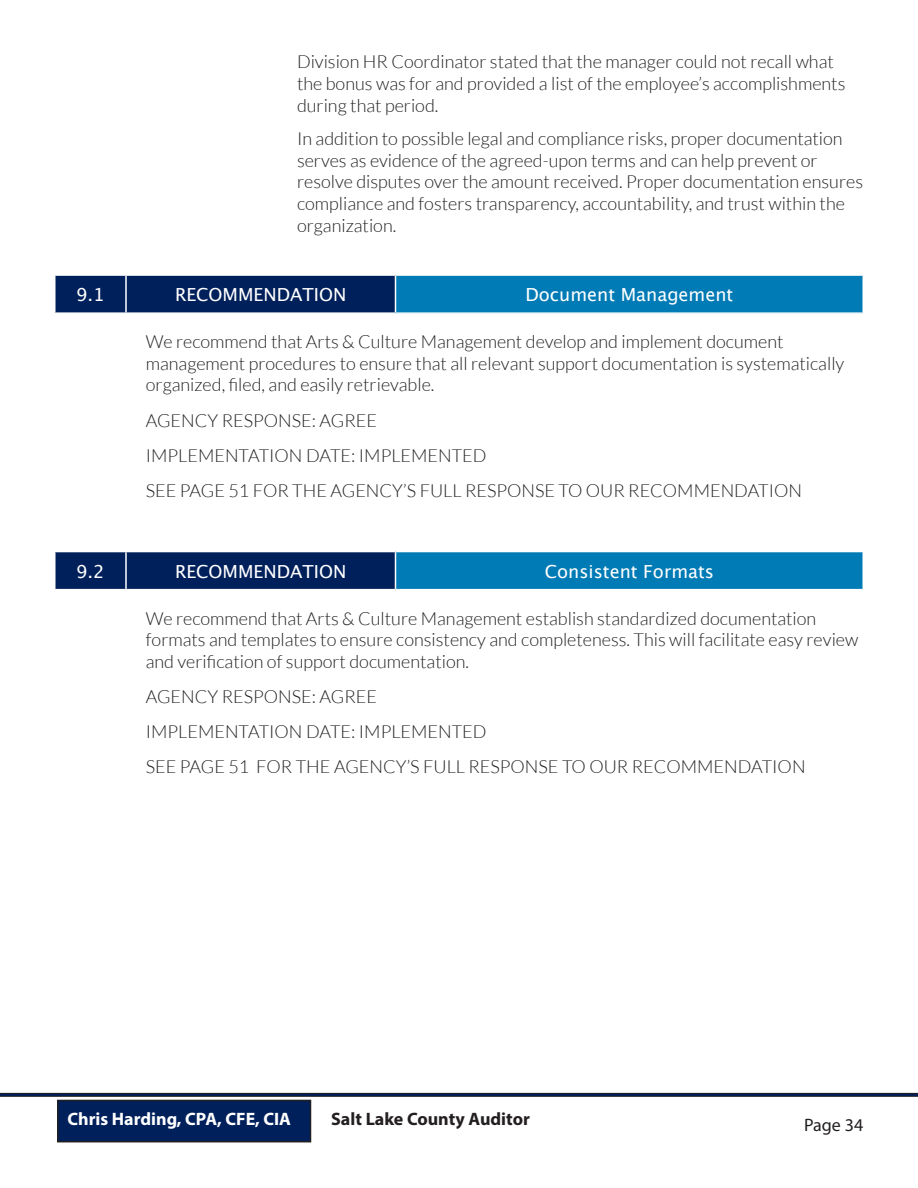
<style>
.page{position:relative;width:918px;height:1188px;background:#fff}
.page>*{position:absolute;margin:0;border:0;box-sizing:border-box;transform-origin:0 0}
.H2__Finding_Title___Pulls_to_TOC{font:300 18px/21.6px "Lato";color:#231f20}
.t1{font:18px "Lucida Grande";color:#fff}
.t2{font:700 18px "Myriad Pro";color:#fff}
.t3{font:700 18px "Myriad Pro";color:#231f20}
.t4{font:18px "Myriad Pro";color:#231f20}
</style>
<div class="page">
<div style="left:58px;top:1100px;width:253px;height:42px;background:#00205b"></div>
<div style="left:57px;top:1100px;width:254px;height:42px;border:2px solid #231f20"></div>
<svg style="left:0;top:1093px;width:918px;height:4px;background:#1a2845"></svg>
<div style="left:56px;top:276px;width:339px;height:36px;background:#00205b"></div>
<div style="left:396px;top:275px;width:467px;height:38px;background:#007bb6"></div>
<hr style="left:125px;top:276px;width:2px;height:36px;background:#fff">
<hr style="left:396px;top:274px;width:468px;height:2px;background:#fff">
<hr style="left:862px;top:276px;width:2px;height:36px;background:#fff">
<hr style="left:396px;top:312px;width:468px;height:2px;background:#fff">
<div style="left:56px;top:552px;width:339px;height:37px;background:#00205b"></div>
<div style="left:396px;top:552px;width:467px;height:38px;background:#007bb6"></div>
<hr style="left:125px;top:552px;width:2px;height:37px;background:#fff">
<hr style="left:862px;top:552px;width:2px;height:37px;background:#fff">
<hr style="left:396px;top:589px;width:468px;height:1px;background:#fff">
<p class="H2__Finding_Title___Pulls_to_TOC" style="left:297px;top:51px;width:550px">Division HR Coordinator stated that the manager could not recall what the bonus was for and provided a list of the employee’s accomplishments during that period.</p>
<p class="H2__Finding_Title___Pulls_to_TOC" style="left:297px;top:128px;width:568px">In addition to possible legal and compliance risks, proper documentation serves as evidence of the agreed-upon terms and can help prevent or resolve disputes over the amount received. Proper documentation ensures compliance and fosters transparency, accountability, and trust within the organization.</p>
<p class="t1" style="left:76px;top:284px;width:30px">9.1</p>
<p class="t1" style="left:175px;top:284px;width:173px">RECOMMENDATION</p>
<p class="t1" style="left:525px;top:284px;width:209px">Document Management</p>
<h2 class="H2__Finding_Title___Pulls_to_TOC" style="left:146px;top:331px;width:700px">We recommend that Arts &amp; Culture Management develop and implement document management procedures to ensure that all relevant support documentation is systematically organized, filed, and easily retrievable.</h2>
<h2 class="H2__Finding_Title___Pulls_to_TOC" style="left:146px;top:409px;width:233px">AGENCY RESPONSE: AGREE</h2>
<h2 class="H2__Finding_Title___Pulls_to_TOC" style="left:146px;top:444px;width:342px">IMPLEMENTATION DATE: IMPLEMENTED</h2>
<h2 class="H2__Finding_Title___Pulls_to_TOC" style="left:146px;top:480px;width:658px">SEE PAGE 51 FOR THE AGENCY’S FULL RESPONSE TO OUR RECOMMENDATION</h2>
<p class="t1" style="left:76px;top:561px;width:30px">9.2</p>
<p class="t1" style="left:175px;top:561px;width:173px">RECOMMENDATION</p>
<p class="t1" style="left:545px;top:561px;width:171px">Consistent Formats</p>
<h2 class="H2__Finding_Title___Pulls_to_TOC" style="left:146px;top:608px;width:714px">We recommend that Arts &amp; Culture Management establish standardized documentation formats and templates to ensure consistency and completeness. This will facilitate easy review and verification of support documentation.</h2>
<h2 class="H2__Finding_Title___Pulls_to_TOC" style="left:146px;top:686px;width:233px">AGENCY RESPONSE: AGREE</h2>
<h2 class="H2__Finding_Title___Pulls_to_TOC" style="left:146px;top:721px;width:342px">IMPLEMENTATION DATE: IMPLEMENTED</h2>
<h2 class="H2__Finding_Title___Pulls_to_TOC" style="left:146px;top:756px;width:661px">SEE PAGE 51 FOR THE AGENCY’S FULL RESPONSE TO OUR RECOMMENDATION</h2>
<p class="t2" style="left:68px;top:1107px;width:225px">Chris Harding, CPA, CFE, CIA</p>
<p class="t3" style="left:331px;top:1107px;width:200px">Salt Lake County Auditor</p>
<p class="t4" style="left:804px;top:1114px;width:61px">Page 34</p>
</div>
